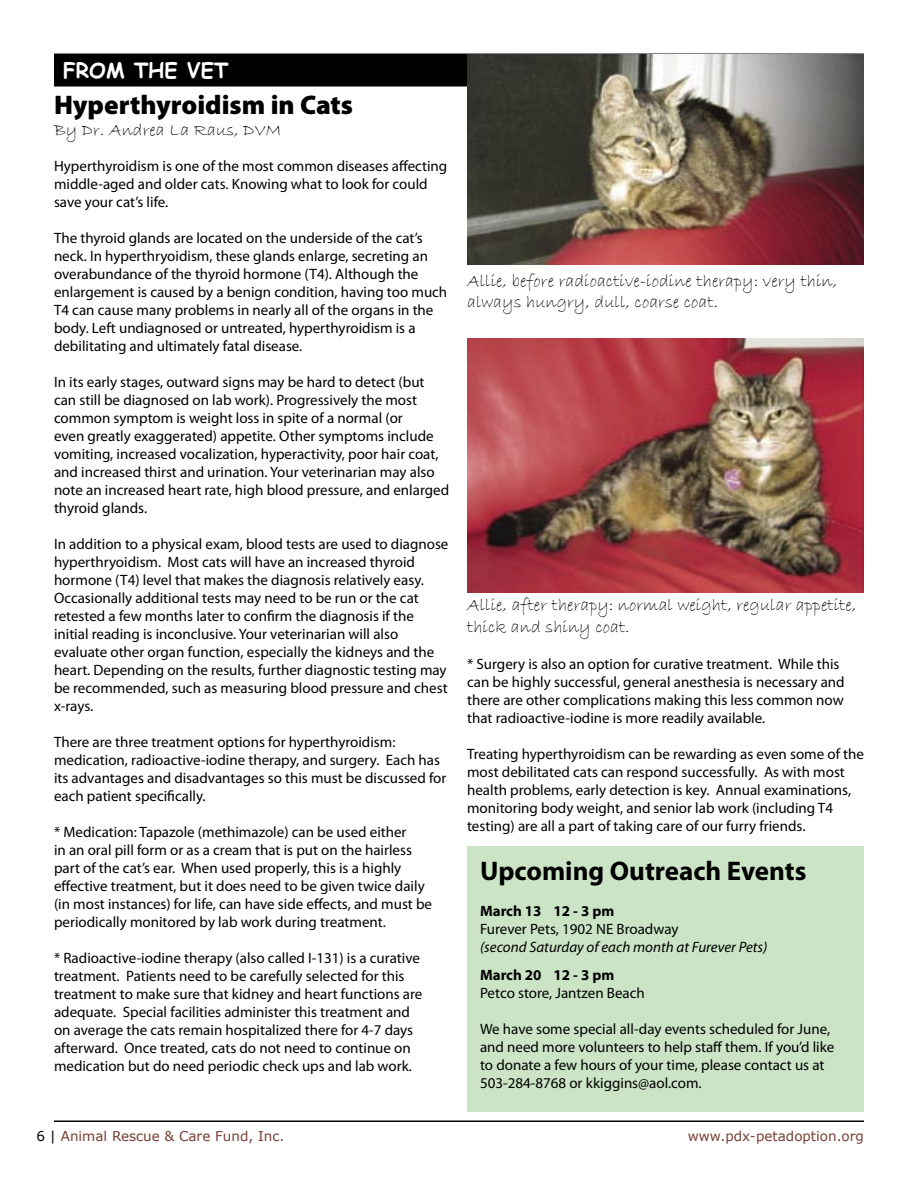
<style>
.page{position:relative;width:918px;height:1188px;background:#fff}
.page>*{position:absolute;margin:0;border:0;box-sizing:border-box;transform-origin:0 0}
.headline_3{font:700 27px "Myriad Pro";color:#000}
.headline_2{font:900 27px "Myriad Pro";color:#000}
.section_head{font:700 21px "Comic Sans MS";color:#fff}
.t1{font:18px/21.6px "Bradley Hand ITC";color:#000}
.body{font:15px/18px "Myriad Pro";color:#000}
.body-2{font:italic 15px "Myriad Pro";color:#000}
.body-3{font:700 15px "Myriad Pro";color:#000}
.t2{font:13.5px "Verdana";color:#773e33}
.s1{color:#000}
</style>
<div class="page">
<hr style="left:54px;top:1120px;width:810px;height:2px;background:#000">
<div style="left:54px;top:54px;width:810px;height:33px;background:#000"></div>
<img style="left:467px;top:54px;width:397px;height:211px">
<img style="left:467px;top:338px;width:397px;height:255px">
<div style="left:467px;top:846px;width:397px;height:266px;background:#cbe4c6"></div>
<p class="section_head" style="left:63px;top:55px;width:167px">FROM THE VET</p>
<p class="headline_2" style="left:54px;top:89px;width:301px">Hyperthyroidism in Cats</p>
<p class="t1" style="left:54px;top:120px;width:229px">By Dr. Andrea La Raus, DVM</p>
<p class="body" style="left:54px;top:158px;width:395px">Hyperthyroidism is one of the most common diseases affecting middle-aged and older cats. Knowing what to look for could save your cat’s life.</p>
<p class="body" style="left:54px;top:230px;width:395px">The thyroid glands are located on the underside of the cat’s neck. In hyperthryoidism, these glands enlarge, secreting an overabundance of the thyroid hormone (T4). Although the enlargement is caused by a benign condition, having too much T4 can cause many problems in nearly all of the organs in the body. Left undiagnosed or untreated, hyperthyroidism is a debilitating and ultimately fatal disease.</p>
<p class="body" style="left:54px;top:374px;width:397px">In its early stages, outward signs may be hard to detect (but can still be diagnosed on lab work). Progressively the most common symptom is weight loss in spite of a normal (or<br>even greatly exaggerated) appetite. Other symptoms include vomiting, increased vocalization, hyperactivity, poor hair coat, and increased thirst and urination. Your veterinarian may also note an increased heart rate, high blood pressure, and enlarged thyroid glands.</p>
<p class="body" style="left:54px;top:536px;width:396px">In addition to a physical exam, blood tests are used to diagnose hyperthryoidism. Most cats will have an increased thyroid hormone (T4) level that makes the diagnosis relatively easy.<br>Occasionally additional tests may need to be run or the cat retested a few months later to confirm the diagnosis if the initial reading is inconclusive. Your veterinarian will also evaluate other organ function, especially the kidneys and the heart. Depending on the results, further diagnostic testing may be recommended, such as measuring blood pressure and chest x-rays.</p>
<p class="body" style="left:54px;top:734px;width:394px">There are three treatment options for hyperthyroidism: medication, radioactive-iodine therapy, and surgery. Each has its advantages and disadvantages so this must be discussed for each patient specifically.</p>
<p class="body" style="left:54px;top:824px;width:380px">* Medication: Tapazole (methimazole) can be used either<br>in an oral pill form or as a cream that is put on the hairless part of the cat’s ear. When used properly, this is a highly effective treatment, but it does need to be given twice daily (in most instances) for life, can have side effects, and must be periodically monitored by lab work during treatment.</p>
<p class="body" style="left:54px;top:950px;width:370px">* Radioactive-iodine therapy (also called I-131) is a curative treatment. Patients need to be carefully selected for this treatment to make sure that kidney and heart functions are adequate. Special facilities administer this treatment and on average the cats remain hospitalized there for 4-7 days afterward. Once treated, cats do not need to continue on medication but do need periodic check ups and lab work.</p>
<p class="t1" style="left:467px;top:270px;width:372px">Allie, before radioactive-iodine therapy: very thin, always hungry, dull, coarse coat.</p>
<p class="t1" style="left:467px;top:595px;width:391px">Allie, after therapy: normal weight, regular appetite, thick and shiny coat.</p>
<p class="body" style="left:467px;top:655px;width:379px">* Surgery is also an option for curative treatment. While this can be highly successful, general anesthesia is necessary and there are other complications making this less common now that radioactive-iodine is more readily available.</p>
<p class="body" style="left:467px;top:745px;width:398px">Treating hyperthyroidism can be rewarding as even some of the most debilitated cats can respond successfully. As with most health problems, early detection is key. Annual examinations, monitoring body weight, and senior lab work (including T4 testing) are all a part of taking care of our furry friends.</p>
<p class="headline_3" style="left:480px;top:855px;width:328px">Upcoming Outreach Events</p>
<p class="body-3" style="left:480px;top:902px;width:136px">March 13 12 - 3 pm</p>
<p class="body" style="left:480px;top:920px;width:200px">Furever Pets, 1902 NE Broadway</p>
<p class="body-2" style="left:480px;top:939px;width:289px">(second Saturday of each month at Furever Pets)</p>
<p class="body-3" style="left:480px;top:967px;width:136px">March 20 12 - 3 pm</p>
<p class="body" style="left:480px;top:985px;width:166px">Petco store, Jantzen Beach</p>
<p class="body" style="left:480px;top:1021px;width:356px">We have some special all-day events scheduled for June, and need more volunteers to help staff them. If you’d like to donate a few hours of your time, please contact us at 503-284-8768 or kkiggins@aol.com.</p>
<p class="t2" style="left:37px;top:1128px;width:249px"><span class="s1">6 |</span> Animal Rescue &amp; Care Fund, Inc.</p>
<p class="t2" style="left:688px;top:1128px;width:178px">www.pdx-petadoption.org</p>
</div>
